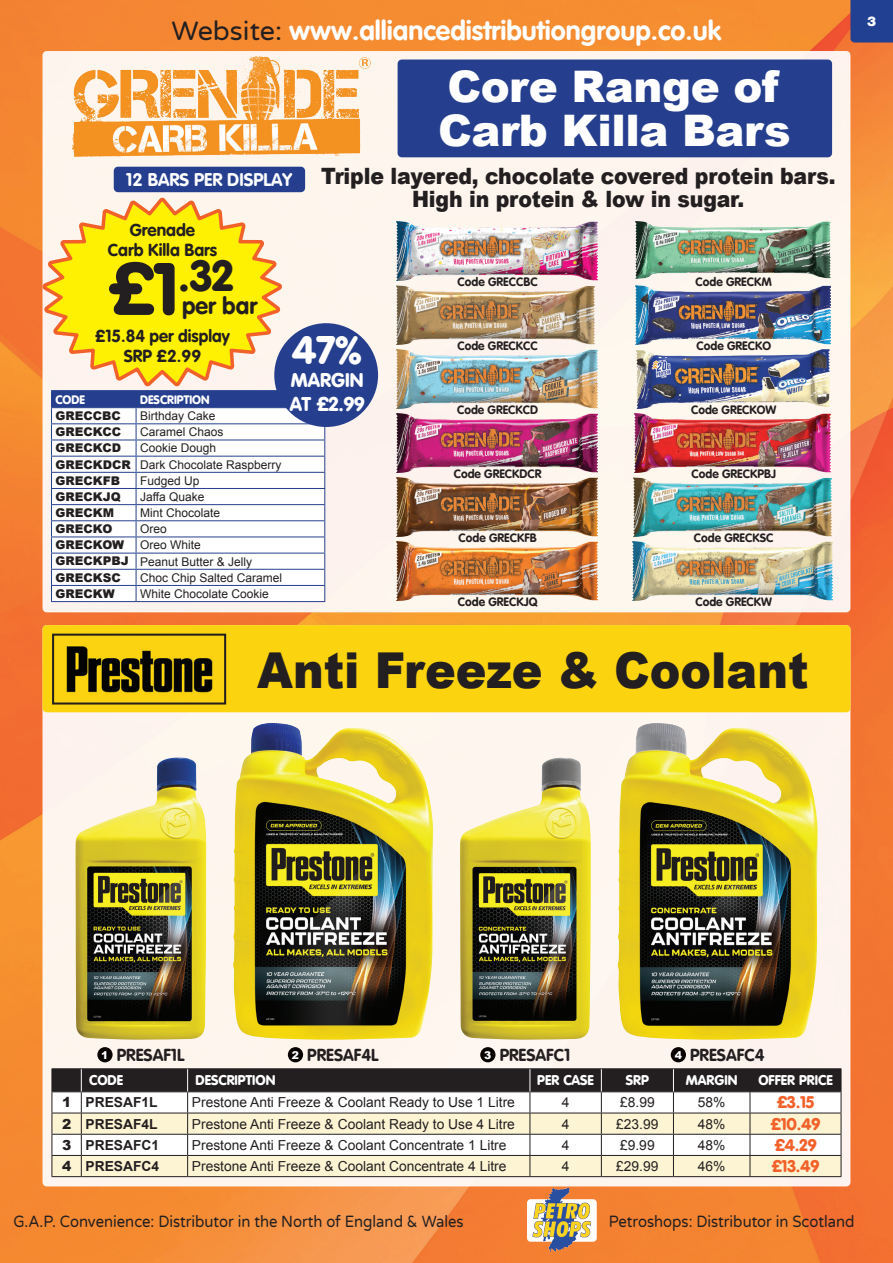
<style>
.page{position:relative;width:893px;height:1263px;background:#fff}
.page>*{position:absolute;margin:0;border:0;box-sizing:border-box;transform-origin:0 0}
.t1{font:900 49.5px "Arial";color:#231f20;scale:.93 1}
.t2{font:900 43.5px/43.2px "Arial";letter-spacing:-.01em;color:#fff}
.t3{font:900 42.45px "VAG Rounded";color:#231f20}
.t4{font:900 39px "VAG Rounded";color:#fff}
.t5{font:700 27px "VAG Rounded";color:#fff}
.t6{font:700 23.55px "VAG Rounded";color:#231f20}
.t7{font:900 22.5px/22.5px "Arial";letter-spacing:-.01em;color:#231f20;text-align:center;scale:.91 1}
.t8{font:900 19.5px/23.4px "VAG Rounded";color:#fff}
.t9{font:700 18px "VAG Rounded";color:#fff}
.t10{font:700 17.1px/20.5px "VAG Rounded";color:#231f20;text-align:center}
.t11{font:700 16.95px "VAG Rounded";color:#231f20}
.t12{font:16.5px "Varela Round";color:#231f20;scale:.9 1}
.t13{font:900 16.5px "VAG Rounded";color:#f2612a}
.t14{font:13.8px "Arial";color:#231f20}
.t15{font:900 13.8px "VAG Rounded";color:#fff}
.t16{font:700 13.8px "Arial";color:#231f20}
.t17{font:900 13.5px "Helvetica Neue";color:#fff}
.t18{font:12px/16px "Arial";color:#231f20}
.t19{font:700 12px "VAG Rounded";color:#231f20}
.t20{font:900 12px "Arial";color:#231f20}
.t21{font:900 12px "VAG Rounded";color:#fff}
.s1{font-family:"Varela Round";font-weight:400;color:#231f20}
.s2{font-size:72.9px}
.s3{font-weight:900}
</style>
<div class="page">
<img style="left:0;top:0;width:893px;height:1263px">
<div style="left:527px;top:1199px;width:70px;height:43px;background:#fff;border-radius:4px"></div>
<img style="left:531px;top:1186px;width:62px;height:69px">
<div style="left:43px;top:51px;width:807px;height:561px;background:#fef6ee;border-radius:4px"></div>
<div style="left:850px;top:0;width:43px;height:43px;background:#224091"></div>
<div style="left:43px;top:625px;width:807px;height:561px;background:#fef5ee;border-radius:4px"></div>
<div style="left:43px;top:625px;width:807px;height:87px;background:#fcd30f;border-radius:4px"></div>
<svg style="left:52px;top:1068px;width:790px;height:109px;background:#c6c1b5"></svg>
<hr style="left:81px;top:1176px;width:107px;height:1px;background:#231f20">
<hr style="left:188px;top:1176px;width:342px;height:1px;background:#231f20">
<hr style="left:530px;top:1176px;width:71px;height:1px;background:#231f20">
<hr style="left:601px;top:1176px;width:72px;height:1px;background:#231f20">
<hr style="left:673px;top:1176px;width:77px;height:1px;background:#231f20">
<hr style="left:750px;top:1176px;width:91px;height:1px;background:#231f20">
<div style="left:97px;top:1047px;width:16px;height:15px;background:#080302;border-radius:50%"></div>
<div style="left:288px;top:1047px;width:15px;height:15px;background:#080302;border-radius:50%"></div>
<div style="left:480px;top:1047px;width:15px;height:15px;background:#080302;border-radius:50%"></div>
<div style="left:671px;top:1047px;width:15px;height:15px;background:#080302;border-radius:50%"></div>
<hr style="left:51px;top:601px;width:85px;height:1px;background:#253f8e">
<hr style="left:136px;top:601px;width:189px;height:1px;background:#253f8e">
<svg style="left:51px;top:408px;width:274px;height:193px;background:#eff1f6"></svg>
<div style="left:398px;top:60px;width:434px;height:97px;background:#253f8e;border-radius:4px"></div>
<img style="left:57px;top:23px;width:326px;height:164px">
<div style="left:114px;top:167px;width:191px;height:25px;background:#253f8e;border-radius:4px"></div>
<svg style="left:40px;top:195px;width:245px;height:274px"></svg>
<img style="left:636px;top:349px;width:193px;height:60px">
<img style="left:397px;top:221px;width:200px;height:60px">
<img style="left:397px;top:285px;width:198px;height:60px">
<img style="left:397px;top:349px;width:200px;height:60px">
<img style="left:634px;top:477px;width:197px;height:60px">
<img style="left:397px;top:413px;width:200px;height:60px">
<img style="left:397px;top:477px;width:200px;height:60px">
<img style="left:397px;top:541px;width:200px;height:59px">
<img style="left:635px;top:285px;width:195px;height:60px">
<img style="left:635px;top:221px;width:195px;height:58px">
<img style="left:634px;top:413px;width:197px;height:60px">
<img style="left:632px;top:541px;width:201px;height:59px">
<div style="left:274px;top:323px;width:104px;height:104px;background:#253f8e;border-radius:50%"></div>
<img style="left:66px;top:646px;width:147px;height:47px">
<div style="left:52px;top:634px;width:174px;height:70px;border:2px solid #231f20"></div>
<img style="left:75px;top:757px;width:131px;height:283px">
<img style="left:233px;top:723px;width:200px;height:317px">
<img style="left:460px;top:757px;width:131px;height:283px">
<img style="left:617px;top:723px;width:201px;height:317px">
<h3 class="t5" style="left:172px;top:18px;width:551px"><span class="s1">Website:</span> www.alliancedistributiongroup.co.uk</h3>
<p class="t17" style="left:867px;top:15px;width:11px">3</p>
<h2 class="t2" style="left:438px;top:64px;width:354px">Core Range of<br>Carb Killa Bars</h2>
<h3 class="t7" style="left:321px;top:164px;width:567px">Triple layered, chocolate covered protein bars.<br>High in protein &amp; low in sugar.</h3>
<h3 class="t9" style="left:126px;top:172px;width:168px">12 BARS PER DISPLAY</h3>
<p class="t10" style="left:108px;top:220px;width:111px">Grenade<br>Carb Killa Bars</p>
<h3 class="t3" style="left:108px;top:256px;width:127px"><span class="s2">£1</span>.32</h3>
<p class="t10" style="left:95px;top:326px;width:136px">£15.84 per display<br>SRP £2.99</p>
<p class="t19" style="left:458px;top:277px;width:82px">Code GRECCBC</p>
<p class="t19" style="left:696px;top:277px;width:78px">Code GRECKM</p>
<h3 class="t6" style="left:182px;top:295px;width:77px">per bar</h3>
<h3 class="t4" style="left:293px;top:332px;width:71px">47%</h3>
<h3 class="t8" style="left:290px;top:370px;width:77px">MARGIN<br>AT £2.99</h3>
<p class="t19" style="left:457px;top:341px;width:82px">Code GRECKCC</p>
<p class="t19" style="left:696px;top:341px;width:76px">Code GRECKO</p>
<p class="t21" style="left:56px;top:394px;width:31px">CODE</p>
<p class="t21" style="left:140px;top:394px;width:71px">DESCRIPTION</p>
<p class="t20" style="left:56px;top:407px;width:67px">GRECCBC</p>
<p class="t18" style="left:140px;top:408px;width:77px">Birthday Cake</p>
<p class="t20" style="left:56px;top:423px;width:67px">GRECKCC</p>
<p class="t18" style="left:140px;top:424px;width:85px">Caramel Chaos</p>
<p class="t20" style="left:56px;top:439px;width:67px">GRECKCD</p>
<p class="t19" style="left:457px;top:405px;width:83px">Code GRECKCD</p>
<p class="t19" style="left:691px;top:405px;width:87px">Code GRECKOW</p>
<p class="t18" style="left:56px;top:440px;width:227px;text-indent:85px">Cookie Dough<br><span class="s3">GRECKDCR</span> Dark Chocolate Raspberry<br><span class="s3">GRECKFB</span></p>
<p class="t19" style="left:454px;top:468px;width:89px">Code GRECKDCR</p>
<p class="t19" style="left:691px;top:468px;width:86px">Code GRECKPBJ</p>
<p class="t18" style="left:140px;top:473px;width:61px">Fudged Up</p>
<p class="t20" style="left:56px;top:488px;width:67px">GRECKJQ</p>
<p class="t18" style="left:140px;top:489px;width:66px">Jaffa Quake</p>
<p class="t20" style="left:56px;top:504px;width:60px">GRECKM</p>
<p class="t18" style="left:140px;top:505px;width:82px">Mint Chocolate</p>
<p class="t20" style="left:56px;top:520px;width:58px">GRECKO</p>
<p class="t18" style="left:140px;top:521px;width:28px">Oreo</p>
<p class="t20" style="left:56px;top:536px;width:70px">GRECKOW</p>
<p class="t18" style="left:56px;top:537px;width:198px;text-indent:85px">Oreo White<br><span class="s3">GRECKPBJ</span> Peanut Butter &amp; Jelly<br><span class="s3">GRECKSC</span></p>
<p class="t18" style="left:140px;top:569px;width:144px">Choc Chip Salted Caramel</p>
<p class="t20" style="left:56px;top:585px;width:61px">GRECKW</p>
<p class="t18" style="left:140px;top:586px;width:130px">White Chocolate Cookie</p>
<p class="t19" style="left:459px;top:532px;width:80px">Code GRECKFB</p>
<p class="t19" style="left:458px;top:596px;width:81px">Code GRECKJQ</p>
<p class="t19" style="left:694px;top:532px;width:81px">Code GRECKSC</p>
<p class="t19" style="left:695px;top:596px;width:78px">Code GRECKW</p>
<h1 class="t1" style="left:257px;top:634px;width:594px">Anti Freeze &amp; Coolant</h1>
<p class="t11" style="left:101px;top:1048px;width:85px"><sup>1</sup> PRESAF1L</p>
<p class="t11" style="left:292px;top:1048px;width:88px"><sup>2</sup> PRESAF4L</p>
<p class="t11" style="left:484px;top:1048px;width:88px"><sup>3</sup> PRESAFC1</p>
<p class="t11" style="left:675px;top:1048px;width:91px"><sup>4</sup> PRESAFC4</p>
<p class="t15" style="left:89px;top:1074px;width:36px">CODE</p>
<p class="t15" style="left:196px;top:1074px;width:82px">DESCRIPTION</p>
<p class="t15" style="left:537px;top:1074px;width:58px">PER CASE</p>
<p class="t15" style="left:626px;top:1074px;width:25px">SRP</p>
<p class="t15" style="left:686px;top:1074px;width:53px">MARGIN</p>
<p class="t15" style="left:758px;top:1074px;width:76px">OFFER PRICE</p>
<p class="t16" style="left:62px;top:1093px;width:97px"><span class="s3">1</span> PRESAF1L</p>
<p class="t14" style="left:192px;top:1093px;width:325px">Prestone Anti Freeze &amp; Coolant Ready to Use 1 Litre</p>
<p class="t14" style="left:562px;top:1093px;width:9px">4</p>
<p class="t14" style="left:620px;top:1093px;width:36px">£8.99</p>
<p class="t14" style="left:698px;top:1093px;width:29px">58%</p>
<p class="t13" style="left:777px;top:1095px;width:39px">£3.15</p>
<p class="t16" style="left:62px;top:1114px;width:97px"><span class="s3">2</span> PRESAF4L</p>
<p class="t14" style="left:192px;top:1115px;width:325px">Prestone Anti Freeze &amp; Coolant Ready to Use 4 Litre</p>
<p class="t14" style="left:562px;top:1115px;width:9px">4</p>
<p class="t14" style="left:616px;top:1115px;width:44px">£23.99</p>
<p class="t14" style="left:698px;top:1115px;width:29px">48%</p>
<p class="t13" style="left:771px;top:1116px;width:51px">£10.49</p>
<p class="t16" style="left:62px;top:1136px;width:99px"><span class="s3">3</span> PRESAFC1</p>
<p class="t14" style="left:192px;top:1136px;width:316px">Prestone Anti Freeze &amp; Coolant Concentrate 1 Litre</p>
<p class="t14" style="left:562px;top:1136px;width:9px">4</p>
<p class="t14" style="left:620px;top:1136px;width:36px">£9.99</p>
<p class="t14" style="left:698px;top:1136px;width:29px">48%</p>
<p class="t13" style="left:774px;top:1137px;width:44px">£4.29</p>
<p class="t16" style="left:62px;top:1157px;width:99px"><span class="s3">4</span> PRESAFC4</p>
<p class="t14" style="left:192px;top:1157px;width:316px">Prestone Anti Freeze &amp; Coolant Concentrate 4 Litre</p>
<p class="t14" style="left:562px;top:1157px;width:9px">4</p>
<p class="t14" style="left:616px;top:1157px;width:44px">£29.99</p>
<p class="t14" style="left:698px;top:1157px;width:29px">46%</p>
<p class="t13" style="left:771px;top:1159px;width:49px">£13.49</p>
<p class="t12" style="left:13px;top:1210px;width:502px">G.A.P. Convenience: Distributor in the North of England &amp; Wales</p>
<p class="t12" style="left:609px;top:1210px;width:275px">Petroshops: Distributor in Scotland</p>
</div>
